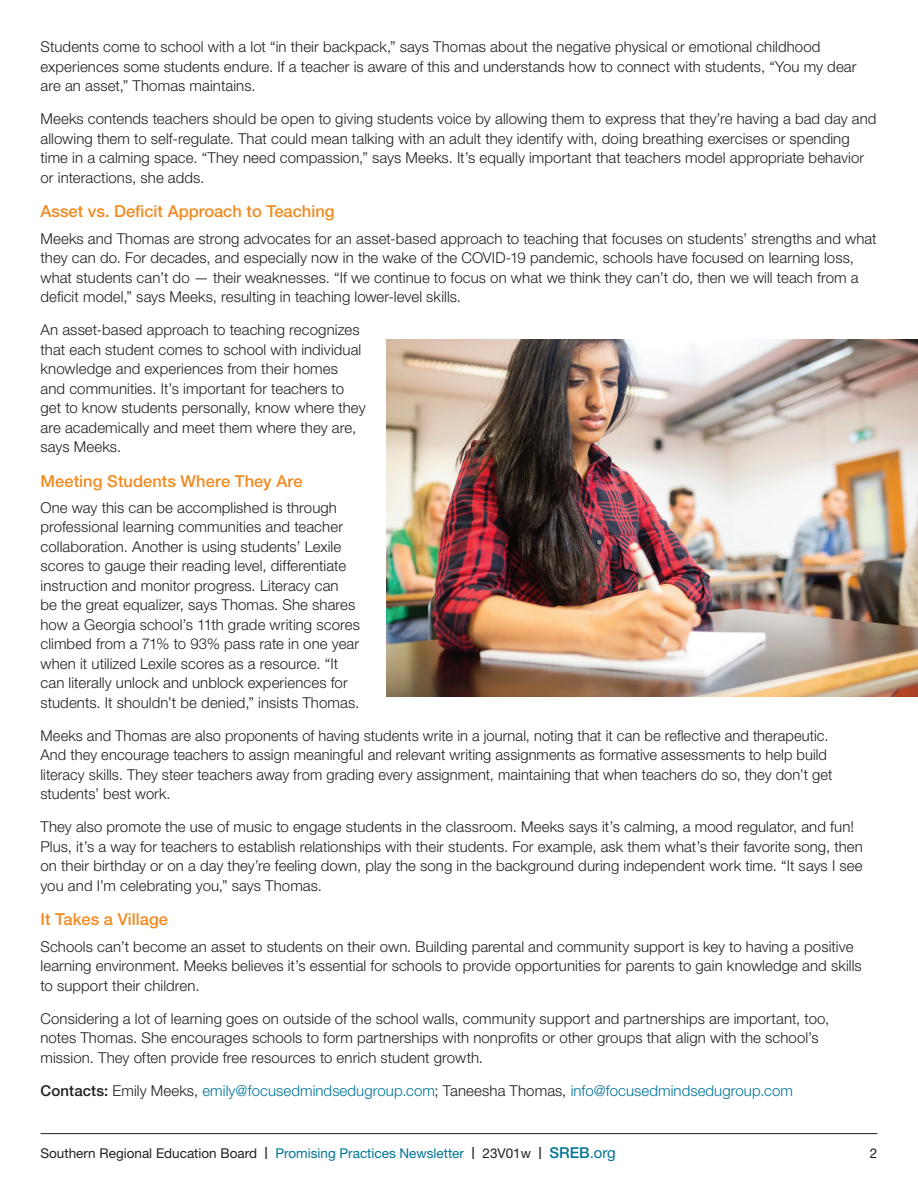
<style>
.page{position:relative;width:918px;height:1188px;background:#fff}
.page>*{position:absolute;margin:0;border:0;box-sizing:border-box;transform-origin:0 0}
.t1{font:500 16.5px "Helvetica Neue";color:#f08b21}
.t2{font:300 15px/19.5px "Helvetica Neue";letter-spacing:.005em;color:#231f20}
.t3{font:300 15px "Helvetica Neue";letter-spacing:.005em;color:#007497}
.t4{font:13.5px "Helvetica Neue";color:#231f20}
.s1{font-weight:500;color:#231f20}
.s2{color:#231f20}
.s3{font-size:16.8px}
.s4{color:#007497}
.s5{font-weight:500;font-size:15px;color:#007497}
.s6{font-size:15px;color:#007497}
</style>
<div class="page">
<hr style="left:40px;top:1133px;width:838px;height:1px;background:#231f20">
<img style="left:386px;top:339px;width:532px;height:358px">
<p class="t2" style="left:40px;top:37px;width:818px">Students come to school with a lot “in their backpack,” says Thomas about the negative physical or emotional childhood experiences some students endure. If a teacher is aware of this and understands how to connect with students, “You my dear are an asset,” Thomas maintains.</p>
<p class="t2" style="left:40px;top:109px;width:838px">Meeks contends teachers should be open to giving students voice by allowing them to express that they’re having a bad day and allowing them to self-regulate. That could mean talking with an adult they identify with, doing breathing exercises or spending time in a calming space. “They need compassion,” says Meeks. It’s equally important that teachers model appropriate behavior or interactions, she adds.</p>
<p class="t1" style="left:40px;top:202px;width:296px">Asset vs. Deficit Approach to Teaching</p>
<p class="t2" style="left:40px;top:228px;width:838px">Meeks and Thomas are strong advocates for an asset-based approach to teaching that focuses on students’ strengths and what they can do. For decades, and especially now in the wake of the COVID-19 pandemic, schools have focused on learning loss, what students can’t do — their weaknesses. “If we continue to focus on what we think they can’t do, then we will teach from a deficit model,” says Meeks, resulting in teaching lower-level skills.</p>
<p class="t2" style="left:40px;top:320px;width:327px">An asset-based approach to teaching recognizes that each student comes to school with individual knowledge and experiences from their homes and communities. It’s important for teachers to get to know students personally, know where they are academically and meet them where they are, says Meeks.</p>
<p class="t1" style="left:40px;top:471px;width:264px">Meeting Students Where They Are</p>
<p class="t2" style="left:40px;top:497px;width:321px">One way this can be accomplished is through professional learning communities and teacher collaboration. Another is using students’ Lexile scores to gauge their reading level, differentiate instruction and monitor progress. Literacy can<br>be the great equalizer, says Thomas. She shares how a Georgia school’s 11th grade writing scores climbed from a 71% to 93% pass rate in one year when it utilized Lexile scores as a resource. “It can literally unlock and unblock experiences for students. It shouldn’t be denied,” insists Thomas.</p>
<p class="t2" style="left:40px;top:725px;width:794px">Meeks and Thomas are also proponents of having students write in a journal, noting that it can be reflective and therapeutic.<br>And they encourage teachers to assign meaningful and relevant writing assignments as formative assessments to help build literacy skills. They steer teachers away from grading every assignment, maintaining that when teachers do so, they don’t get students’ best work.</p>
<p class="t2" style="left:40px;top:817px;width:824px">They also promote the use of music to engage students in the classroom. Meeks says it’s calming, a mood regulator, and fun!<br>Plus, it’s a way for teachers to establish relationships with their students. For example, ask them what’s their favorite song, then on their birthday or on a day they’re feeling down, play the song in the background during independent work time. “It says I see you and I’m celebrating you,” says Thomas.</p>
<p class="t1" style="left:40px;top:910px;width:129px">It Takes a Village</p>
<p class="t2" style="left:40px;top:936px;width:823px">Schools can’t become an asset to students on their own. Building parental and community support is key to having a positive learning environment. Meeks believes it’s essential for schools to provide opportunities for parents to gain knowledge and skills to support their children.</p>
<p class="t2" style="left:40px;top:1008px;width:790px">Considering a lot of learning goes on outside of the school walls, community support and partnerships are important, too, notes Thomas. She encourages schools to form partnerships with nonprofits or other groups that align with the school’s mission. They often provide free resources to enrich student growth.</p>
<p class="t3" style="left:40px;top:1081px;width:754px"><span class="s1">Contacts:</span> <span class="s2">Emily Meeks,</span> emily@focusedmindsedugroup.com<span class="s2">; Taneesha Thomas,</span> info@focusedmindsedugroup.com</p>
<p class="t4" style="left:40px;top:1145px;width:577px">Southern Regional Education Board <span class="s3">I</span> <span class="s4">Promising Practices Newsletter</span> <span class="s3">I</span> 23V01w <span class="s3">I</span> <span class="s5">SREB</span><span class="s6">.org</span></p>
<p class="t4" style="left:870px;top:1145px;width:9px">2</p>
</div>
